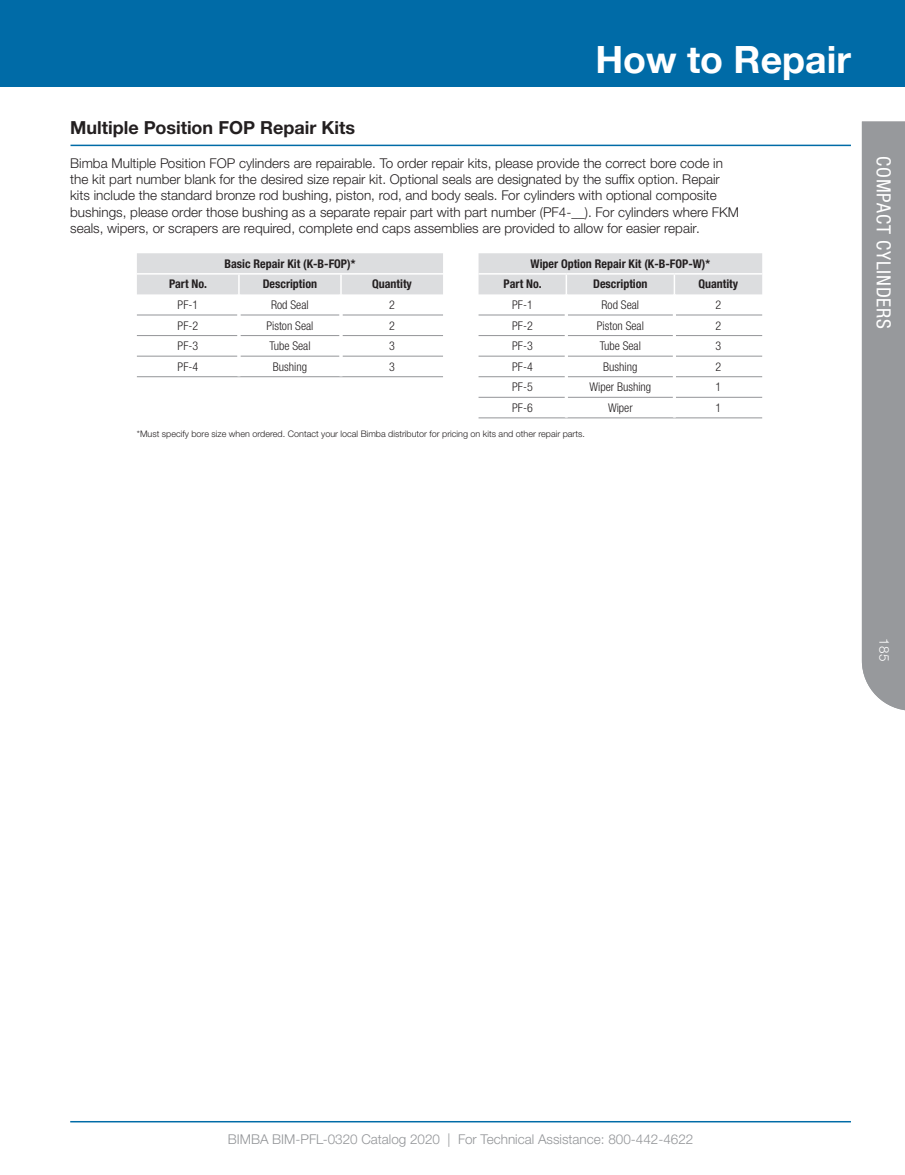
<style>
.page{position:relative;width:905px;height:1175px;background:#fff}
.page>*{position:absolute;margin:0;border:0;box-sizing:border-box;transform-origin:0 0}
.t1{font:700 37.5px "Helvetica Neue";color:#fff}
.t2{font:condensed 19.5px "Helvetica Neue LTW1 G";letter-spacing:.04em;color:#fff}
.Subheaders{font:700 18px "Helvetica Neue LTW1 G";color:#231f20}
.Body{font:300 13.5px/16.2px "Helvetica Neue LTW1 G";color:#231f20}
.t3{font:300 13.5px "Helvetica Neue LTW1 G";color:#939598}
.t4{font:300 13.5px "Helvetica Neue LTW1 G";color:#fff}
.Table_Body{font:300 condensed 12px "Helvetica Neue LTW1 G";color:#231f20}
.Table_Headers{font:700 condensed 12px "Helvetica Neue LTW1 G";color:#231f20}
.Notes{font:300 9px "Helvetica Neue LTW1 G";color:#231f20}
</style>
<div class="page">
<div style="left:0;top:0;width:904px;height:87px;background:#006ba7"></div>
<div style="left:861px;top:122px;width:43px;height:588px;background:#97999c"></div>
<hr style="left:70px;top:1120px;width:780px;height:2px;background:#006ba7">
<div style="left:137px;top:253px;width:306px;height:41px;background:#dcdddf"></div>
<hr style="left:137px;top:273px;width:102px;height:1px;background:#fff">
<hr style="left:239px;top:273px;width:102px;height:1px;background:#fff">
<hr style="left:238px;top:274px;width:2px;height:20px;background:#fff">
<hr style="left:341px;top:273px;width:102px;height:1px;background:#fff">
<hr style="left:340px;top:274px;width:2px;height:20px;background:#fff">
<hr style="left:137px;top:314px;width:100px;height:1px;background:#939598">
<hr style="left:240px;top:314px;width:99px;height:1px;background:#939598">
<hr style="left:342px;top:314px;width:101px;height:1px;background:#939598">
<hr style="left:137px;top:335px;width:100px;height:1px;background:#939598">
<hr style="left:240px;top:335px;width:99px;height:1px;background:#939598">
<hr style="left:342px;top:335px;width:101px;height:1px;background:#939598">
<hr style="left:137px;top:356px;width:100px;height:1px;background:#939598">
<hr style="left:240px;top:356px;width:99px;height:1px;background:#939598">
<hr style="left:342px;top:356px;width:101px;height:1px;background:#939598">
<hr style="left:137px;top:376px;width:102px;height:1px;background:#939598">
<hr style="left:239px;top:376px;width:102px;height:1px;background:#939598">
<hr style="left:341px;top:376px;width:102px;height:1px;background:#939598">
<div style="left:478px;top:253px;width:284px;height:41px;background:#dcdddf"></div>
<hr style="left:478px;top:273px;width:88px;height:1px;background:#fff">
<hr style="left:566px;top:273px;width:108px;height:1px;background:#fff">
<hr style="left:565px;top:274px;width:2px;height:20px;background:#fff">
<hr style="left:674px;top:273px;width:88px;height:1px;background:#fff">
<hr style="left:673px;top:274px;width:2px;height:20px;background:#fff">
<hr style="left:478px;top:314px;width:87px;height:1px;background:#939598">
<hr style="left:568px;top:314px;width:105px;height:1px;background:#939598">
<hr style="left:676px;top:314px;width:86px;height:1px;background:#939598">
<hr style="left:478px;top:335px;width:87px;height:1px;background:#939598">
<hr style="left:568px;top:335px;width:105px;height:1px;background:#939598">
<hr style="left:676px;top:335px;width:86px;height:1px;background:#939598">
<hr style="left:478px;top:356px;width:87px;height:1px;background:#939598">
<hr style="left:568px;top:356px;width:105px;height:1px;background:#939598">
<hr style="left:676px;top:356px;width:86px;height:1px;background:#939598">
<hr style="left:478px;top:376px;width:87px;height:1px;background:#939598">
<hr style="left:568px;top:376px;width:105px;height:1px;background:#939598">
<hr style="left:676px;top:376px;width:86px;height:1px;background:#939598">
<hr style="left:478px;top:397px;width:87px;height:1px;background:#939598">
<hr style="left:568px;top:397px;width:105px;height:1px;background:#939598">
<hr style="left:676px;top:397px;width:86px;height:1px;background:#939598">
<hr style="left:478px;top:417px;width:88px;height:1px;background:#939598">
<hr style="left:566px;top:417px;width:108px;height:1px;background:#939598">
<hr style="left:674px;top:417px;width:88px;height:1px;background:#939598">
<hr style="left:70px;top:145px;width:780px;height:1px;background:#006ba7">
<p class="Subheaders" style="left:70px;top:117px;width:286px">Multiple Position FOP Repair Kits</p>
<h1 class="t1" style="left:595px;top:30px;width:257px">How to Repair</h1>
<p class="Body" style="left:70px;top:155px;width:670px">Bimba Multiple Position FOP cylinders are repairable. To order repair kits, please provide the correct bore code in the kit part number blank for the desired size repair kit. Optional seals are designated by the suffix option. Repair kits include the standard bronze rod bushing, piston, rod, and body seals. For cylinders with optional composite bushings, please order those bushing as a separate repair part with part number (PF4-__). For cylinders where FKM seals, wipers, or scrapers are required, complete end caps assemblies are provided to allow for easier repair.</p>
<p class="Table_Headers" style="left:224px;top:256px;width:132px">Basic Repair Kit (K-B-FOP)*</p>
<p class="Table_Headers" style="left:169px;top:277px;width:40px">Part No.</p>
<p class="Table_Headers" style="left:263px;top:277px;width:56px">Description</p>
<p class="Table_Headers" style="left:372px;top:277px;width:41px">Quantity</p>
<p class="Table_Body" style="left:177px;top:298px;width:22px">PF-1</p>
<p class="Table_Body" style="left:271px;top:298px;width:39px">Rod Seal</p>
<p class="Table_Body" style="left:389px;top:298px;width:7px">2</p>
<p class="Table_Body" style="left:177px;top:318px;width:22px">PF-2</p>
<p class="Table_Body" style="left:266px;top:318px;width:49px">Piston Seal</p>
<p class="Table_Body" style="left:389px;top:318px;width:7px">2</p>
<p class="Table_Body" style="left:177px;top:339px;width:22px">PF-3</p>
<p class="Table_Body" style="left:269px;top:339px;width:43px">Tube Seal</p>
<p class="Table_Body" style="left:389px;top:339px;width:7px">3</p>
<p class="Table_Body" style="left:177px;top:359px;width:22px">PF-4</p>
<p class="Table_Body" style="left:273px;top:359px;width:36px">Bushing</p>
<p class="Table_Body" style="left:389px;top:359px;width:7px">3</p>
<p class="Table_Headers" style="left:530px;top:256px;width:181px">Wiper Option Repair Kit (K-B-FOP-W)*</p>
<p class="Table_Headers" style="left:503px;top:277px;width:40px">Part No.</p>
<p class="Table_Headers" style="left:593px;top:277px;width:56px">Description</p>
<p class="Table_Headers" style="left:698px;top:277px;width:41px">Quantity</p>
<p class="Table_Body" style="left:512px;top:298px;width:22px">PF-1</p>
<p class="Table_Body" style="left:601px;top:298px;width:39px">Rod Seal</p>
<p class="Table_Body" style="left:715px;top:298px;width:7px">2</p>
<p class="Table_Body" style="left:512px;top:318px;width:22px">PF-2</p>
<p class="Table_Body" style="left:597px;top:318px;width:49px">Piston Seal</p>
<p class="Table_Body" style="left:715px;top:318px;width:7px">2</p>
<p class="Table_Body" style="left:512px;top:339px;width:22px">PF-3</p>
<p class="Table_Body" style="left:599px;top:339px;width:43px">Tube Seal</p>
<p class="Table_Body" style="left:715px;top:339px;width:7px">3</p>
<p class="Table_Body" style="left:512px;top:359px;width:22px">PF-4</p>
<p class="Table_Body" style="left:603px;top:359px;width:36px">Bushing</p>
<p class="Table_Body" style="left:715px;top:359px;width:7px">2</p>
<p class="Table_Body" style="left:512px;top:380px;width:22px">PF-5</p>
<p class="Table_Body" style="left:589px;top:380px;width:63px">Wiper Bushing</p>
<p class="Table_Body" style="left:715px;top:380px;width:7px">1</p>
<p class="Table_Body" style="left:512px;top:400px;width:22px">PF-6</p>
<p class="Table_Body" style="left:608px;top:400px;width:26px">Wiper</p>
<p class="Table_Body" style="left:715px;top:400px;width:7px">1</p>
<p class="Notes" style="left:137px;top:428px;width:449px">*Must specify bore size when ordered. Contact your local Bimba distributor for pricing on kits and other repair parts.</p>
<h2 class="t2" style="left:895px;top:156px;width:174px;rotate:90deg">COMPACT CYLINDERS</h2>
<p class="t4" style="left:892px;top:638px;width:25px;rotate:90deg">185</p>
<p class="t3" style="left:228px;top:1131px;width:467px">BIMBA BIM-PFL-0320 Catalog 2020 | For Technical Assistance: 800-442-4622</p>
</div>
